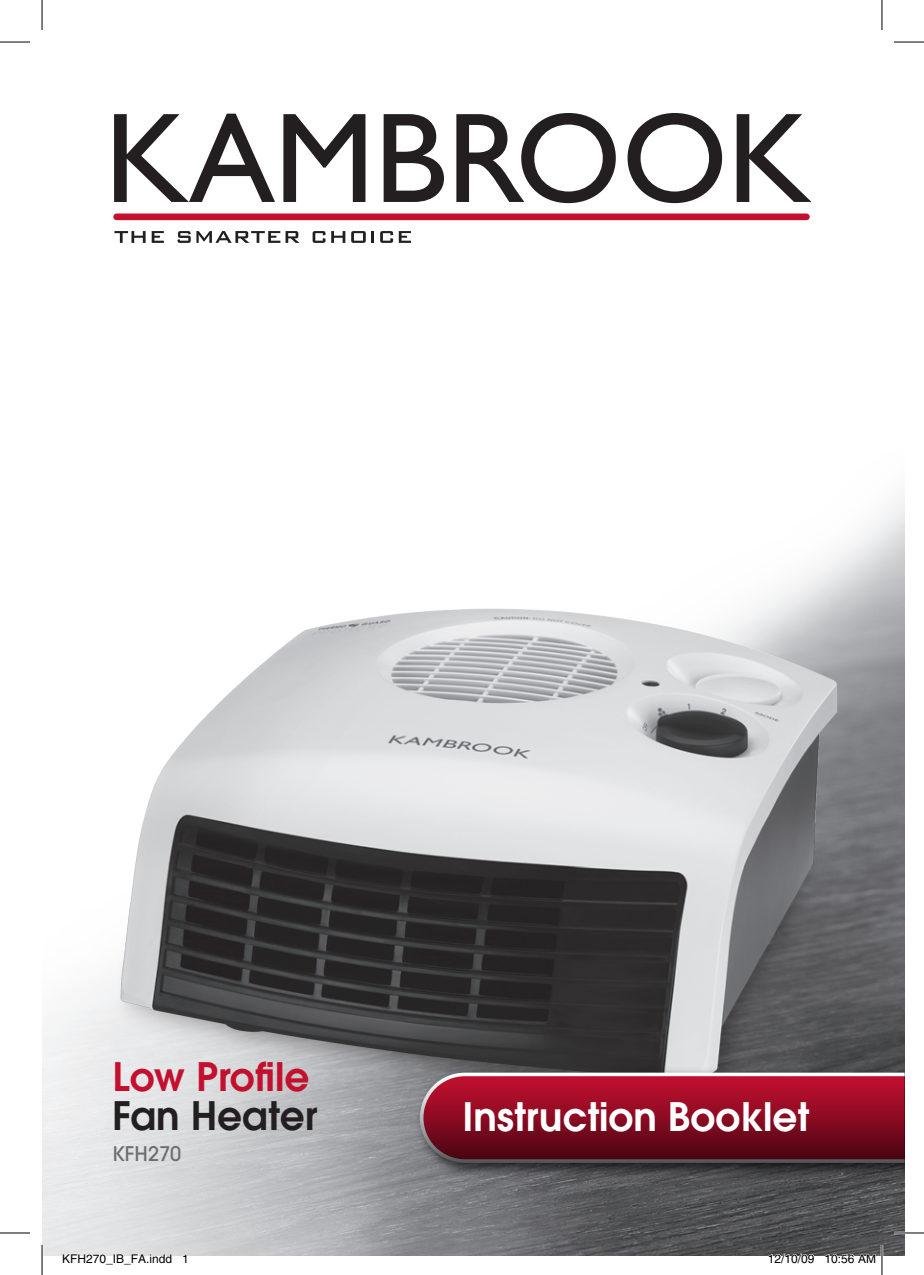
<style>
.page{position:relative;width:924px;height:1275px;background:#fff}
.page>*{position:absolute;margin:0;border:0;box-sizing:border-box;transform-origin:0 0}
.t1{font:600 39px "Avant Garde";color:#fff}
.t2{font:600 39px "Avant Garde";color:#c3102f}
.t3{font:600 39px "Avant Garde";color:#231f20}
.t4{font:500 20px "Avant Garde";color:#6c6d70}
.t5{font:12px "Helvetica";color:#000}
</style>
<div class="page">
<img style="left:42px;top:213px;width:862px;height:1042px">
<img style="left:106px;top:604px;width:738px;height:511px">
<img style="left:411px;top:1063px;width:493px;height:119px">
<svg style="left:419px;top:1072px;width:485px;height:90px;background:#8a1a2e"></svg>
<svg style="left:114px;top:231px;width:31px;height:12px"></svg>
<svg style="left:152px;top:231px;width:12px;height:12px"></svg>
<svg style="left:177px;top:231px;width:122px;height:12px"></svg>
<svg style="left:312px;top:231px;width:13px;height:12px"></svg>
<svg style="left:331px;top:231px;width:14px;height:12px"></svg>
<svg style="left:351px;top:231px;width:14px;height:12px"></svg>
<svg style="left:371px;top:231px;width:3px;height:12px"></svg>
<svg style="left:380px;top:231px;width:31px;height:12px"></svg>
<svg style="left:114px;top:114px;width:161px;height:88px"></svg>
<svg style="left:283px;top:114px;width:82px;height:88px"></svg>
<svg style="left:383px;top:114px;width:61px;height:88px"></svg>
<svg style="left:456px;top:113px;width:159px;height:90px"></svg>
<svg style="left:627px;top:113px;width:94px;height:90px"></svg>
<svg style="left:736px;top:114px;width:75px;height:88px"></svg>
<div style="left:113px;top:213px;width:696px;height:7px;background:#c3102f;border-radius:3px"></div>
<hr style="left:893px;top:1231px;width:30px;height:3px;background:#fff">
<hr style="left:880px;top:1245px;width:2px;height:30px;background:#fff">
<hr style="left:0;top:42px;width:30px;height:1px;background:#000">
<hr style="left:893px;top:42px;width:30px;height:1px;background:#000">
<hr style="left:0;top:1232px;width:30px;height:1px;background:#000">
<hr style="left:893px;top:1232px;width:30px;height:1px;background:#000">
<hr style="left:42px;top:0;width:1px;height:30px;background:#000">
<hr style="left:42px;top:1245px;width:1px;height:30px;background:#000">
<hr style="left:881px;top:0;width:1px;height:30px;background:#000">
<hr style="left:881px;top:1245px;width:1px;height:30px;background:#000">
<svg style="left:62px;top:1250px;width:110px;height:6px"></svg>
<svg style="left:182px;top:1253px;width:5px;height:3px"></svg>
<svg style="left:767px;top:1253px;width:47px;height:3px"></svg>
<svg style="left:824px;top:1250px;width:51px;height:6px"></svg>
<h1 class="t2" style="left:112px;top:1050px;width:198px">Low Profile</h1>
<h1 class="t3" style="left:112px;top:1089px;width:206px">Fan Heater</h1>
<h2 class="t4" style="left:112px;top:1141px;width:70px">KFH270</h2>
<h1 class="t1" style="left:462px;top:1090px;width:348px">Instruction Booklet</h1>
<p class="t5" style="left:62px;top:1251px;width:128px">KFH270_IB_FA.indd 1</p>
<p class="t5" style="left:767px;top:1251px;width:110px">12/10/09 10:56 AM</p>
</div>
